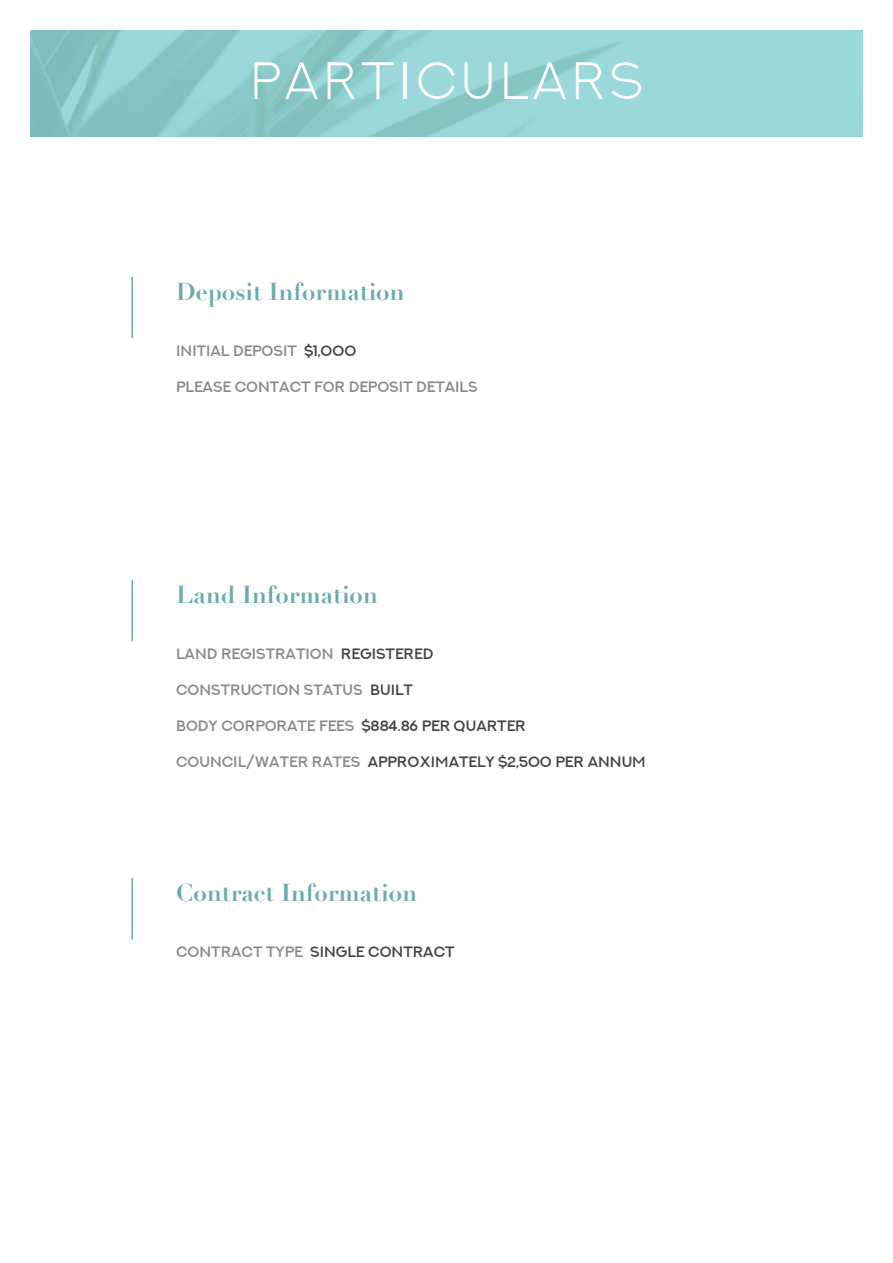
<style>
.page{position:relative;width:893px;height:1263px;background:#fff}
.page>*{position:absolute;margin:0;border:0;box-sizing:border-box;transform-origin:0 0}
.Top_Right_Address{font:300 52.5px "NEXTART";letter-spacing:.1em;color:#fff}
.Top_Right_Address-2{font:700 24px "Didot";color:#6babae}
.Top_Right_Address-3{font:600 15px "NEXTART";color:#86888b}
.Top_Right_Address-4{font:600 15px "NEXTART";color:#414243}
.s1{color:#414243}
.s2{color:#86888b}
</style>
<div class="page">
<svg style="left:30px;top:30px;width:833px;height:107px;background:#92d0d1"></svg>
<hr style="left:131px;top:277px;width:2px;height:61px;background:#6babae">
<hr style="left:131px;top:580px;width:2px;height:61px;background:#6babae">
<hr style="left:131px;top:878px;width:2px;height:61px;background:#6babae">
<p class="Top_Right_Address" style="left:250px;top:52px;width:394px">PARTICULARS</p>
<p class="Top_Right_Address-2" style="left:176px;top:276px;width:230px">Deposit Information</p>
<p class="Top_Right_Address-3" style="left:176px;top:342px;width:182px">INITIAL DEPOSIT <span class="s1">$1,000</span></p>
<p class="Top_Right_Address-3" style="left:176px;top:378px;width:303px">PLEASE CONTACT FOR DEPOSIT DETAILS</p>
<p class="Top_Right_Address-2" style="left:176px;top:580px;width:203px">Land Information</p>
<p class="Top_Right_Address-3" style="left:176px;top:645px;width:259px">LAND REGISTRATION <span class="s1">REGISTERED</span></p>
<p class="Top_Right_Address-3" style="left:176px;top:681px;width:238px">CONSTRUCTION STATUS <span class="s1">BUILT</span></p>
<p class="Top_Right_Address-3" style="left:176px;top:717px;width:351px">BODY CORPORATE FEES <span class="s1">$884.86 PER QUARTER</span></p>
<p class="Top_Right_Address-4" style="left:176px;top:753px;width:471px"><span class="s2">COUNCIL/WATER RATES</span> APPROXIMATELY $2,500 PER ANNUM</p>
<p class="Top_Right_Address-2" style="left:176px;top:878px;width:242px">Contract Information</p>
<p class="Top_Right_Address-4" style="left:176px;top:943px;width:280px"><span class="s2">CONTRACT TYPE</span> SINGLE CONTRACT</p>
</div>
